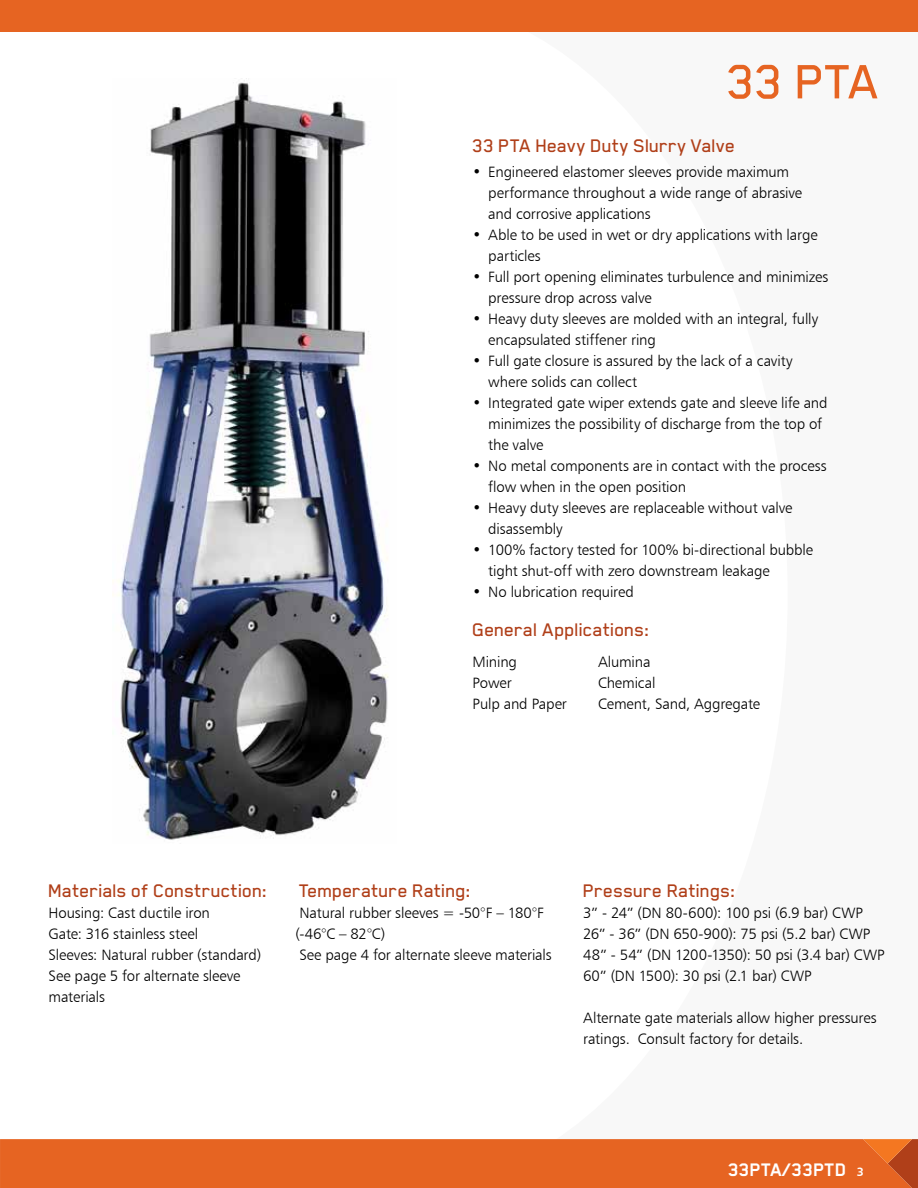
<style>
.page{position:relative;width:918px;height:1188px;background:#fff}
.page>*{position:absolute;margin:0;border:0;box-sizing:border-box;transform-origin:0 0}
.t1{font:500 55.5px "Blender Pro";color:#e66422}
.t2{font:500 21px "Blender Pro";letter-spacing:-.005em;color:#b03f19}
.t3{font:700 21px "Blender Pro";color:#fff}
.t4{font:15px/21px "Humanist 777 BT Light B";letter-spacing:-.01em;color:#000}
.s1{font-family:"Humanist 777 BT Bold B";font-weight:400;font-size:12px}
</style>
<div class="page">
<div style="left:0;top:1139px;width:918px;height:49px;background:#e66422"></div>
<div style="left:0;top:0;width:918px;height:32px;background:#e66422"></div>
<img style="left:118px;top:80px;width:271px;height:760px">
<h1 class="t1" style="left:727px;top:52px;width:155px">33 PTA</h1>
<h2 class="t2" style="left:473px;top:134px;width:265px">33 PTA Heavy Duty Slurry Valve</h2>
<p class="t4" style="left:488px;top:161px;width:315px;text-indent:-16px">• Engineered elastomer sleeves provide maximum performance throughout a wide range of abrasive and corrosive applications</p>
<p class="t4" style="left:488px;top:224px;width:331px;text-indent:-16px">• Able to be used in wet or dry applications with large particles</p>
<p class="t4" style="left:488px;top:266px;width:342px;text-indent:-16px">• Full port opening eliminates turbulence and minimizes pressure drop across valve</p>
<p class="t4" style="left:488px;top:308px;width:331px;text-indent:-16px">• Heavy duty sleeves are molded with an integral, fully encapsulated stiffener ring</p>
<p class="t4" style="left:488px;top:350px;width:306px;text-indent:-16px">• Full gate closure is assured by the lack of a cavity where solids can collect</p>
<p class="t4" style="left:488px;top:392px;width:341px;text-indent:-16px">• Integrated gate wiper extends gate and sleeve life and minimizes the possibility of discharge from the top of the valve</p>
<p class="t4" style="left:488px;top:455px;width:340px;text-indent:-16px">• No metal components are in contact with the process flow when in the open position</p>
<p class="t4" style="left:488px;top:497px;width:306px;text-indent:-16px">• Heavy duty sleeves are replaceable without valve disassembly</p>
<p class="t4" style="left:488px;top:539px;width:326px;text-indent:-16px">• 100% factory tested for 100% bi-directional bubble tight shut-off with zero downstream leakage</p>
<p class="t4" style="left:473px;top:581px;width:163px">• No lubrication required</p>
<h2 class="t2" style="left:473px;top:619px;width:179px">General Applications:</h2>
<p class="t4" style="left:473px;top:651px;width:96px">Mining<br>Power<br>Pulp and Paper</p>
<p class="t4" style="left:598px;top:651px;width:164px">Alumina<br>Chemical<br>Cement, Sand, Aggregate</p>
<h2 class="t2" style="left:49px;top:880px;width:221px">Materials of Construction:</h2>
<p class="t4" style="left:49px;top:902px;width:214px">Housing: Cast ductile iron<br>Gate: 316 stainless steel<br>Sleeves: Natural rubber (standard)<br>See page 5 for alternate sleeve materials</p>
<h2 class="t2" style="left:299px;top:880px;width:174px">Temperature Rating:</h2>
<p class="t4" style="left:295px;top:902px;width:258px">Natural rubber sleeves = -50°F – 180°F (-46°C – 82°C)<br>See page 4 for alternate sleeve materials</p>
<h2 class="t2" style="left:583px;top:880px;width:154px">Pressure Ratings:</h2>
<p class="t4" style="left:583px;top:902px;width:303px">3” - 24” (DN 80-600): 100 psi (6.9 bar) CWP 26” - 36” (DN 650-900): 75 psi (5.2 bar) CWP 48” - 54” (DN 1200-1350): 50 psi (3.4 bar) CWP 60” (DN 1500): 30 psi (2.1 bar) CWP</p>
<p class="t4" style="left:583px;top:1007px;width:295px">Alternate gate materials allow higher pressures ratings. Consult factory for details.</p>
<h2 class="t3" style="left:728px;top:1158px;width:137px">33PTA/33PTD <span class="s1">3</span></h2>
</div>
